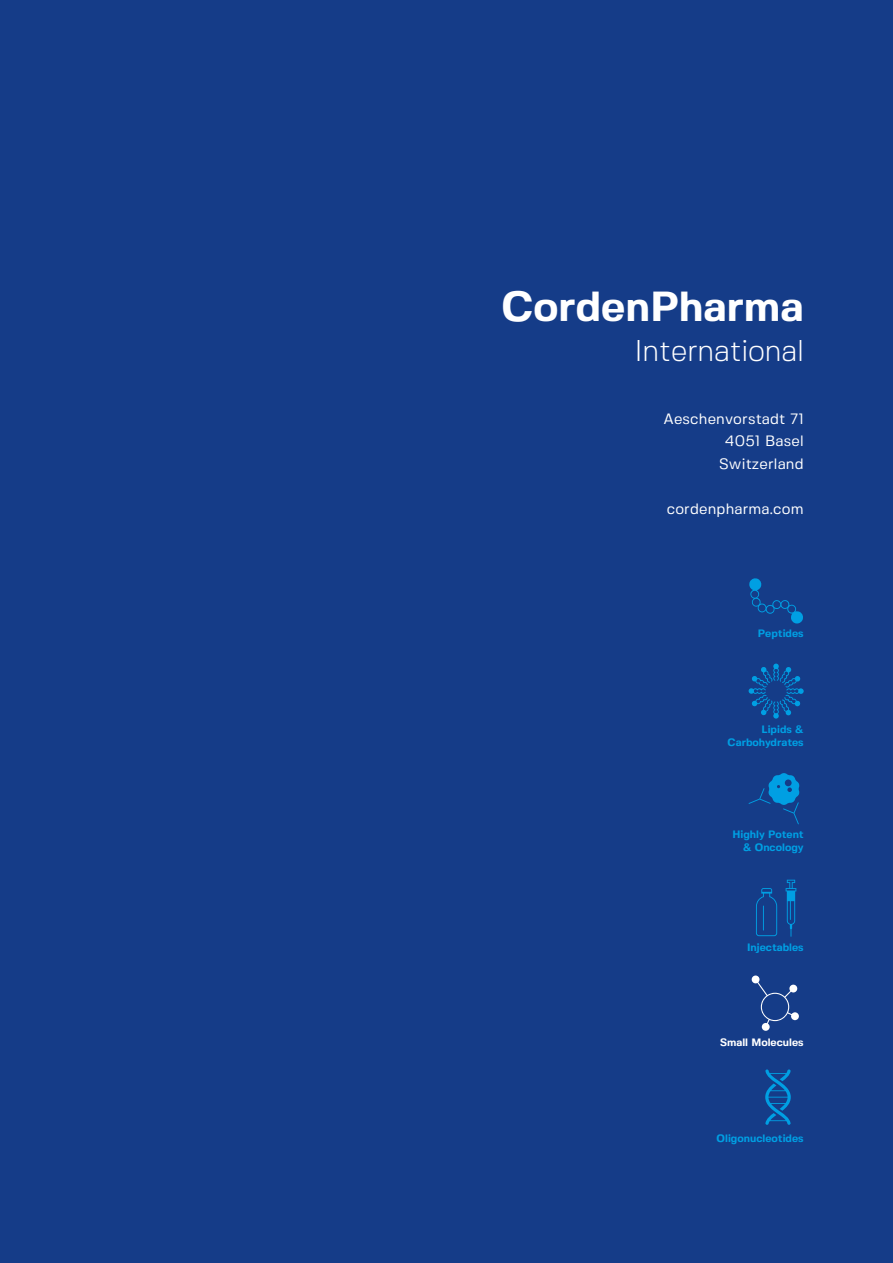
<style>
.page{position:relative;width:893px;height:1263px;background:#153c88}
.page>*{position:absolute;margin:0;border:0;box-sizing:border-box;transform-origin:0 0}
.t1{font:700 42px "Fivo Sans";color:#fff}
.t2{font:300 30px "Fivo Sans";color:#fff}
.t3{font:15px/22.5px "Fivo Sans";letter-spacing:.01em;color:#fff;text-align:right}
.t4{font:700 10.65px/12.9px "Fivo Sans";color:#009fe3;text-align:right}
.t5{font:700 10.65px "Fivo Sans";color:#fff}
</style>
<div class="page">
<svg style="left:749px;top:578px;width:54px;height:45px"></svg>
<svg style="left:786px;top:880px;width:10px;height:57px"></svg>
<svg style="left:756px;top:888px;width:21px;height:48px"></svg>
<svg style="left:752px;top:975px;width:47px;height:56px"></svg>
<svg style="left:749px;top:664px;width:55px;height:55px"></svg>
<svg style="left:748px;top:773px;width:52px;height:51px"></svg>
<svg style="left:765px;top:1069px;width:26px;height:56px"></svg>
<h1 class="t1" style="left:501px;top:280px;width:304px">CordenPharma</h1>
<h2 class="t2" style="left:635px;top:332px;width:170px">International</h2>
<h3 class="t3" style="left:663px;top:407px;width:142px">Aeschenvorstadt 71<br>4051 Basel<br>Switzerland</h3>
<h3 class="t3" style="left:667px;top:497px;width:138px">cordenpharma.com</h3>
<p class="t4" style="left:758px;top:627px;width:47px">Peptides</p>
<p class="t4" style="left:727px;top:723px;width:78px">Lipids &amp;<br>Carbohydrates</p>
<p class="t4" style="left:732px;top:828px;width:73px">Highly Potent &amp; Oncology</p>
<p class="t4" style="left:747px;top:941px;width:58px">Injectables</p>
<p class="t5" style="left:720px;top:1036px;width:85px">Small Molecules</p>
<p class="t4" style="left:717px;top:1131px;width:89px">Oligonucleotides</p>
</div>
